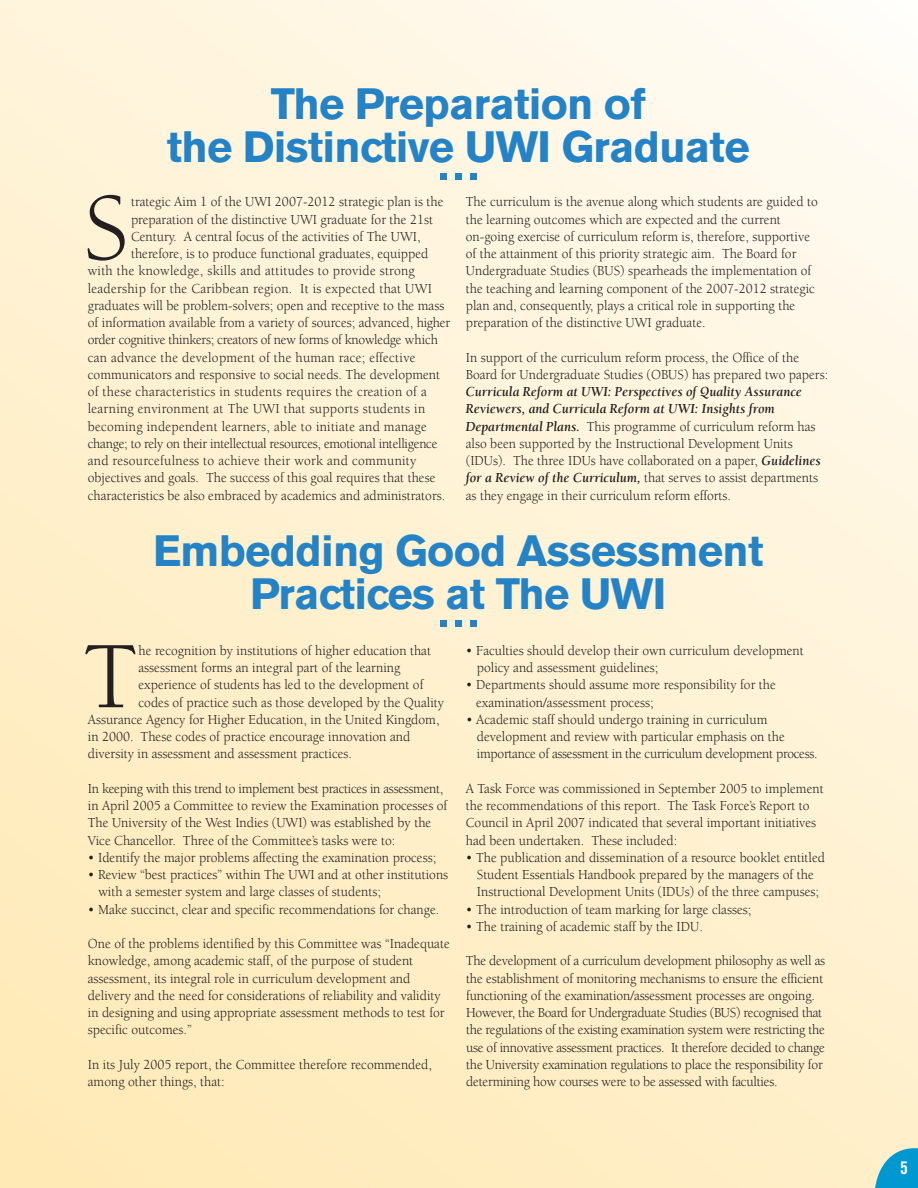
<style>
.page{position:relative;width:918px;height:1188px;background:#fff}
.page>*{position:absolute;margin:0;border:0;box-sizing:border-box;transform-origin:0 0}
.t1{font:97.65px "Berkeley";color:#231f20;scale:.95 1}
.t2{font:700 43.5px/43.2px "Akzidenz Grotesk BE";letter-spacing:-.015em;color:#2483c6;text-align:center}
.t3{font:700 condensed 18.9px "Akzidenz Grotesk BE";color:#fff;scale:.95 1}
.t4{font:14.1px/17.2px "Berkeley";color:#231f20;scale:.95 1}
.t5{font:14.1px "Berkeley";letter-spacing:.02em;color:#231f20;scale:.95 1}
.t6{font:14.1px "Berkeley";letter-spacing:-.02em;color:#231f20;scale:.95 1}
.s1{font-weight:700;font-style:italic}
</style>
<div class="page">
<div style="left:0;top:0;width:918px;height:1188px;background:linear-gradient(to bottom,#fff8e9,#ffecbe)"></div>
<svg style="left:441px;top:174px;width:6px;height:6px"></svg>
<svg style="left:456px;top:174px;width:6px;height:6px"></svg>
<div style="left:470px;top:174px;width:7px;height:6px;background:#2483c6"></div>
<svg style="left:441px;top:621px;width:6px;height:6px"></svg>
<svg style="left:456px;top:621px;width:6px;height:6px"></svg>
<div style="left:470px;top:621px;width:7px;height:6px;background:#2483c6"></div>
<svg style="left:874px;top:1148px;width:44px;height:40px;background:#3caccf"></svg>
<h2 class="t2" style="left:167px;top:82px;width:584px">The Preparation of<br>the Distinctive UWI Graduate</h2>
<h1 class="t1" style="left:84px;top:177px;width:49px">S</h1>
<p class="t4" style="left:131px;top:194px;width:330px">trategic Aim 1 of the UWI 2007-2012 strategic plan is the</p>
<p class="t4" style="left:131px;top:211px;width:319px">preparation of the distinctive UWI graduate for the 21st</p>
<p class="t4" style="left:131px;top:228px;width:306px">Century. A central focus of the activities of The UWI,</p>
<p class="t4" style="left:131px;top:245px;width:315px">therefore, is to produce functional graduates, equipped</p>
<p class="t5" style="left:88px;top:263px;width:346px">with the knowledge, skills and attitudes to provide strong</p>
<p class="t5" style="left:88px;top:281px;width:364px">leadership for the Caribbean region. It is expected that UWI</p>
<p class="t4" style="left:88px;top:297px;width:377px">graduates will be problem-solvers; open and receptive to the mass</p>
<p class="t4" style="left:88px;top:314px;width:383px">of information available from a variety of sources; advanced, higher</p>
<p class="t6" style="left:88px;top:332px;width:370px">order cognitive thinkers; creators of new forms of knowledge which</p>
<p class="t5" style="left:88px;top:350px;width:347px">can advance the development of the human race; effective</p>
<p class="t4" style="left:88px;top:366px;width:372px">communicators and responsive to social needs. The development</p>
<p class="t5" style="left:88px;top:384px;width:358px">of these characteristics in students requires the creation of a</p>
<p class="t5" style="left:88px;top:401px;width:357px">learning environment at The UWI that supports students in</p>
<p class="t5" style="left:88px;top:419px;width:358px">becoming independent learners, able to initiate and manage</p>
<p class="t6" style="left:88px;top:436px;width:370px">change; to rely on their intellectual resources, emotional intelligence</p>
<p class="t5" style="left:88px;top:453px;width:347px">and resourcefulness to achieve their work and community</p>
<p class="t4" style="left:88px;top:470px;width:367px">objectives and goals. The success of this goal requires that these</p>
<p class="t4" style="left:88px;top:487px;width:378px">characteristics be also embraced by academics and administrators.</p>
<p class="t4" style="left:466px;top:194px;width:372px">The curriculum is the avenue along which students are guided to the learning outcomes which are expected and the current on-going exercise of curriculum reform is, therefore, supportive of the attainment of this priority strategic aim. The Board for Undergraduate Studies (BUS) spearheads the implementation of the teaching and learning component of the 2007-2012 strategic plan and, consequently, plays a critical role in supporting the preparation of the distinctive UWI graduate.</p>
<p class="t4" style="left:466px;top:349px;width:383px">In support of the curriculum reform process, the Office of the<br>Board for Undergraduate Studies (OBUS) has prepared two papers:</p>
<p class="t4" style="left:466px;top:383px;width:375px"><span class="s1">Curricula Reform at UWI: Perspectives of Quality Assurance Reviewers, and Curricula Reform at UWI: Insights from Departmental Plans.</span> This programme of curriculum reform has also been supported by the Instructional Development Units (IDUs). The three IDUs have collaborated on a paper, <span class="s1">Guidelines for a Review of the Curriculum,</span> that serves to assist departments as they engage in their curriculum reform efforts.</p>
<h2 class="t2" style="left:153px;top:529px;width:612px">Embedding Good Assessment<br>Practices at The UWI</h2>
<h1 class="t1" style="left:84px;top:625px;width:58px">T</h1>
<p class="t4" style="left:139px;top:642px;width:309px">he recognition by institutions of higher education that</p>
<p class="t4" style="left:139px;top:659px;width:277px">assessment forms an integral part of the learning</p>
<p class="t4" style="left:139px;top:677px;width:301px">experience of students has led to the development of</p>
<p class="t4" style="left:139px;top:694px;width:323px">codes of practice such as those developed by the Quality</p>
<p class="t4" style="left:88px;top:711px;width:372px">Assurance Agency for Higher Education, in the United Kingdom,</p>
<p class="t4" style="left:88px;top:728px;width:341px">in 2000. These codes of practice encourage innovation and</p>
<p class="t4" style="left:88px;top:746px;width:280px">diversity in assessment and assessment practices.</p>
<p class="t4" style="left:88px;top:780px;width:380px">In keeping with this trend to implement best practices in assessment, in April 2005 a Committee to review the Examination processes of The University of the West Indies (UWI) was established by the Vice Chancellor. Three of the Committee’s tasks were to:</p>
<p class="t4" style="left:88px;top:849px;width:368px">• Identify the major problems affecting the examination process;</p>
<p class="t4" style="left:98px;top:866px;width:370px;text-indent:-10px">• Review “best practices” within The UWI and at other institutions with a semester system and large classes of students;</p>
<p class="t4" style="left:88px;top:901px;width:372px">• Make succinct, clear and specific recommendations for change.</p>
<p class="t4" style="left:88px;top:935px;width:382px">One of the problems identified by this Committee was “Inadequate knowledge, among academic staff, of the purpose of student assessment, its integral role in curriculum development and delivery and the need for considerations of reliability and validity in designing and using appropriate assessment methods to test for specific outcomes.”</p>
<p class="t4" style="left:88px;top:1056px;width:364px">In its July 2005 report, the Committee therefore recommended, among other things, that:</p>
<p class="t4" style="left:477px;top:642px;width:346px;text-indent:-11px">• Faculties should develop their own curriculum development policy and assessment guidelines;</p>
<p class="t4" style="left:476px;top:677px;width:317px;text-indent:-10px">• Departments should assume more responsibility for the examination/assessment process;</p>
<p class="t4" style="left:477px;top:711px;width:360px;text-indent:-11px">• Academic staff should undergo training in curriculum development and review with particular emphasis on the importance of assessment in the curriculum development process.</p>
<p class="t4" style="left:466px;top:780px;width:378px">A Task Force was commissioned in September 2005 to implement the recommendations of this report. The Task Force’s Report to Council in April 2007 indicated that several important initiatives had been undertaken. These included:</p>
<p class="t4" style="left:466px;top:849px;width:380px;text-align:center">• The publication and dissemination of a resource booklet entitled<br>Student Essentials Handbook prepared by the managers of the<br>Instructional Development Units (IDUs) of the three campuses;</p>
<p class="t4" style="left:466px;top:901px;width:302px">• The introduction of team marking for large classes;</p>
<p class="t4" style="left:466px;top:918px;width:251px">• The training of academic staff by the IDU.</p>
<p class="t4" style="left:466px;top:953px;width:380px">The development of a curriculum development philosophy as well as the establishment of monitoring mechanisms to ensure the efficient functioning of the examination/assessment processes are ongoing.<br>However, the Board for Undergraduate Studies (BUS) recognised that the regulations of the existing examination system were restricting the use of innovative assessment practices. It therefore decided to change the University examination regulations to place the responsibility for determining how courses were to be assessed with faculties.</p>
<h3 class="t3" style="left:900px;top:1157px;width:9px">5</h3>
</div>
